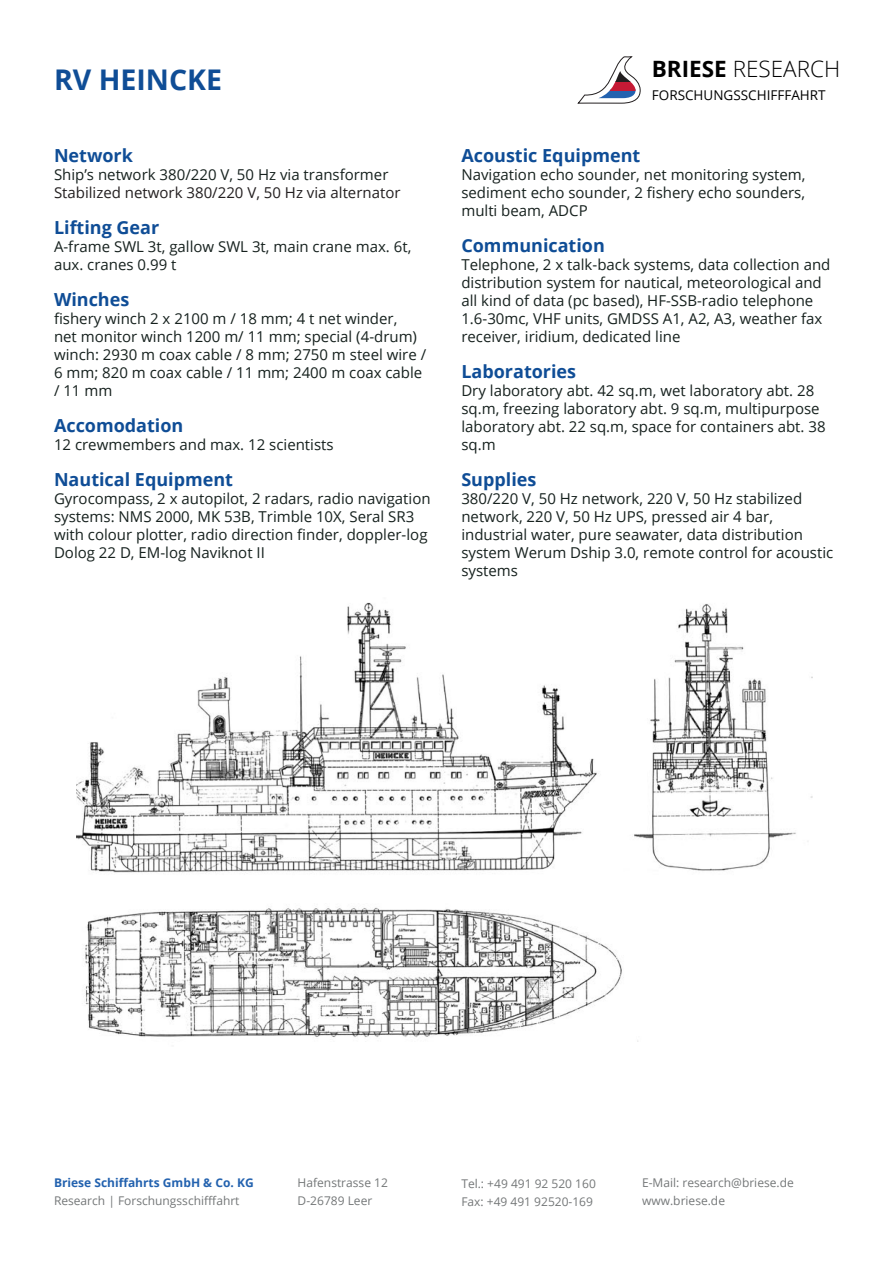
<style>
.page{position:relative;width:893px;height:1263px;background:#fff}
.page>*{position:absolute;margin:0;border:0;box-sizing:border-box;transform-origin:0 0}
.t1{font:700 28.5px "Open Sans";color:#0f4d96}
.t2{font:300 22.5px "Open Sans";color:#000}
.t3{font:700 18px "Open Sans";color:#0f4d96}
.t4{font:15px/18px "Open Sans";color:#16211e}
.t5{font:15px "Open Sans";color:#231f20}
.t6{font:13.5px "Open Sans";color:#000}
.t7{font:12px/18px "Open Sans";color:#747778}
.t8{font:700 12px "Open Sans";color:#2362af}
.s1{font-weight:700}
</style>
<div class="page">
<svg style="left:578px;top:56px;width:62px;height:48px"></svg>
<svg style="left:598px;top:90px;width:38px;height:8px"></svg>
<svg style="left:598px;top:82px;width:39px;height:8px"></svg>
<svg style="left:598px;top:71px;width:39px;height:11px"></svg>
<img style="left:77px;top:602px;width:735px;height:440px">
<h1 class="t1" style="left:54px;top:60px;width:170px">RV HEINCKE</h1>
<h2 class="t2" style="left:652px;top:54px;width:190px"><span class="s1">BRIESE</span> RESEARCH</h2>
<p class="t6" style="left:652px;top:86px;width:175px">FORSCHUNGSSCHIFFFAHRT</p>
<p class="t3" style="left:54px;top:143px;width:80px">Network</p>
<p class="t4" style="left:54px;top:165px;width:336px">Ship’s network 380/220 V, 50 Hz via transformer</p>
<p class="t5" style="left:54px;top:182px;width:348px">Stabilized network 380/220 V, 50 Hz via alternator</p>
<p class="t3" style="left:54px;top:215px;width:107px">Lifting Gear</p>
<p class="t4" style="left:54px;top:237px;width:359px">A-frame SWL 3t, gallow SWL 3t, main crane max. 6t,</p>
<p class="t4" style="left:54px;top:255px;width:124px">aux. cranes 0.99 t</p>
<p class="t3" style="left:54px;top:287px;width:77px">Winches</p>
<p class="t4" style="left:54px;top:309px;width:374px">fishery winch 2 x 2100 m / 18 mm; 4 t net winder,<br>net monitor winch 1200 m/ 11 mm; special (4-drum) winch: 2930 m coax cable / 8 mm; 2750 m steel wire / 6 mm; 820 m coax cable / 11 mm; 2400 m coax cable / 11 mm</p>
<p class="t3" style="left:54px;top:413px;width:131px">Accomodation</p>
<p class="t4" style="left:54px;top:435px;width:281px">12 crewmembers and max. 12 scientists</p>
<p class="t3" style="left:54px;top:467px;width:181px">Nautical Equipment</p>
<p class="t4" style="left:54px;top:489px;width:378px">Gyrocompass, 2 x autopilot, 2 radars, radio navigation systems: NMS 2000, MK 53B, Trimble 10X, Seral SR3 with colour plotter, radio direction finder, doppler-log Dolog 22 D, EM-log Naviknot II</p>
<p class="t3" style="left:461px;top:143px;width:180px">Acoustic Equipment</p>
<p class="t4" style="left:461px;top:165px;width:346px">Navigation echo sounder, net monitoring system,</p>
<p class="t4" style="left:461px;top:183px;width:345px">sediment echo sounder, 2 fishery echo sounders, multi beam, ADCP</p>
<p class="t3" style="left:461px;top:233px;width:145px">Communication</p>
<p class="t4" style="left:461px;top:255px;width:371px">Telephone, 2 x talk-back systems, data collection and distribution system for nautical, meteorological and all kind of data (pc based), HF-SSB-radio telephone 1.6-30mc, VHF units, GMDSS A1, A2, A3, weather fax receiver, iridium, dedicated line</p>
<p class="t3" style="left:461px;top:359px;width:116px">Laboratories</p>
<p class="t4" style="left:461px;top:381px;width:366px">Dry laboratory abt. 42 sq.m, wet laboratory abt. 28 sq.m, freezing laboratory abt. 9 sq.m, multipurpose laboratory abt. 22 sq.m, space for containers abt. 38 sq.m</p>
<p class="t3" style="left:461px;top:467px;width:77px">Supplies</p>
<p class="t4" style="left:461px;top:489px;width:342px">380/220 V, 50 Hz network, 220 V, 50 Hz stabilized</p>
<p class="t4" style="left:461px;top:507px;width:373px">network, 220 V, 50 Hz UPS, pressed air 4 bar, industrial water, pure seawater, data distribution system Werum Dship 3.0, remote control for acoustic systems</p>
<p class="t8" style="left:54px;top:1174px;width:201px">Briese Schiffahrts GmbH &amp; Co. KG</p>
<p class="t7" style="left:54px;top:1191px;width:187px">Research | Forschungsschifffahrt</p>
<p class="t7" style="left:298px;top:1173px;width:92px">Hafenstrasse 12<br>D-26789 Leer</p>
<p class="t7" style="left:461px;top:1175px;width:136px">Tel.: +49 491 92 520 160<br>Fax: +49 491 92520-169</p>
<p class="t7" style="left:642px;top:1173px;width:153px">E-Mail: research@briese.de www.briese.de</p>
</div>
